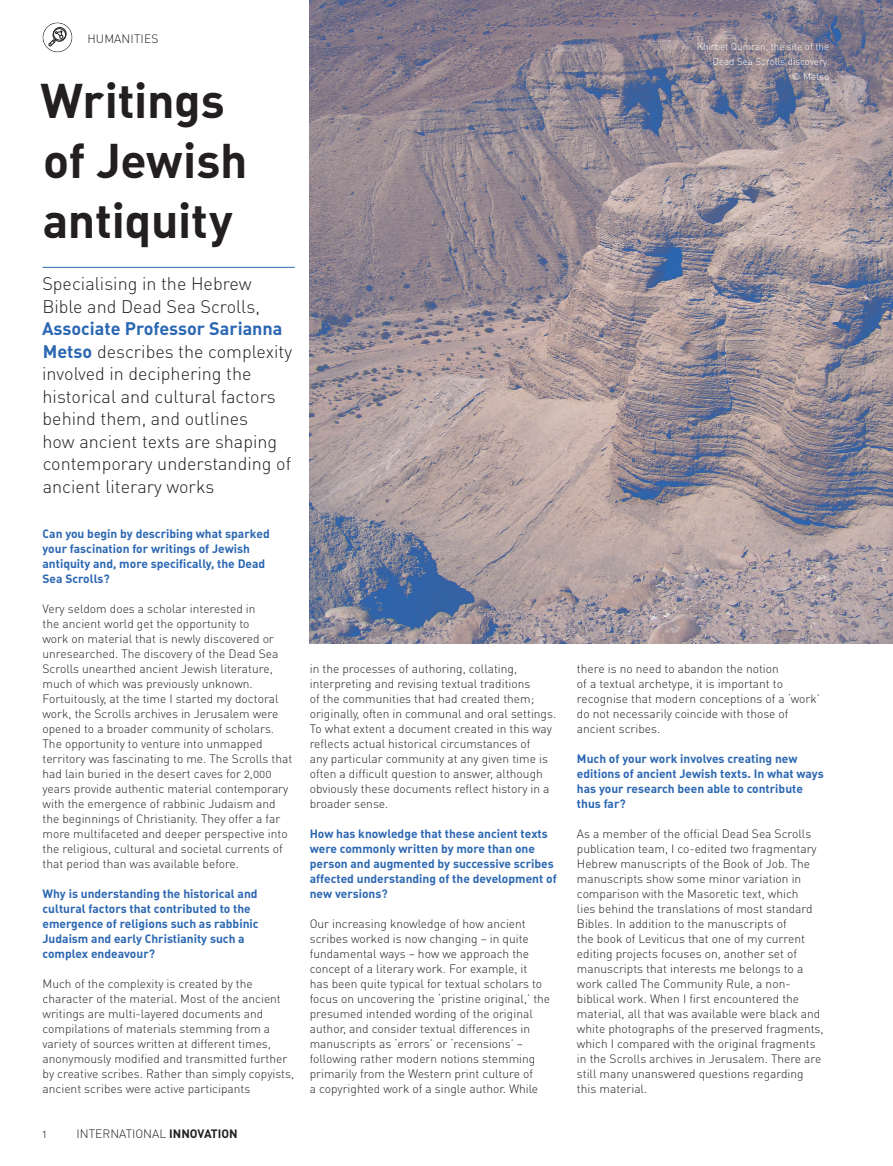
<style>
.page{position:relative;width:893px;height:1166px;background:#fff}
.page>*{position:absolute;margin:0;border:0;box-sizing:border-box;transform-origin:0 0}
.Q_A_header{font:700 48px/60px "DIN Pro";letter-spacing:-.005em;color:#231f20}
.Q_A_standfirst{font:300 18px/22.5px "DIN Pro";color:#231f20}
.t1{font:300 12px/15px "DIN Pro";color:#231f20}
.Body_copy{font:700 12px/15px "DIN Pro";color:#2b67b2}
.t2{font:300 9.75px/15px "DIN Pro";color:#fff;text-align:right}
.s1{font-weight:700;color:#2b67b2}
.s2{font-weight:700}
</style>
<div class="page">
<img style="left:310px;top:0;width:583px;height:643px">
<hr style="left:43px;top:267px;width:252px;height:1px;background:#2b67b2">
<svg style="left:43px;top:22px;width:29px;height:30px"></svg>
<p class="t1" style="left:87px;top:30px;width:72px">HUMANITIES</p>
<p class="Q_A_header" style="left:41px;top:68px;width:208px">Writings of Jewish antiquity</p>
<p class="Q_A_standfirst" style="left:42px;top:272px;width:251px">Specialising in the Hebrew<br>Bible and Dead Sea Scrolls,<br><span class="s1">Associate Professor Sarianna<br>Metso</span> describes the complexity involved in deciphering the historical and cultural factors behind them, and outlines<br>how ancient texts are shaping contemporary understanding of ancient literary works</p>
<p class="Body_copy" style="left:43px;top:525px;width:229px">Can you begin by describing what sparked your fascination for writings of Jewish antiquity and, more specifically, the Dead Sea Scrolls?</p>
<p class="t1" style="left:43px;top:600px;width:251px">Very seldom does a scholar interested in<br>the ancient world get the opportunity to<br>work on material that is newly discovered or unresearched. The discovery of the Dead Sea Scrolls unearthed ancient Jewish literature, much of which was previously unknown.<br>Fortuitously, at the time I started my doctoral work, the Scrolls archives in Jerusalem were opened to a broader community of scholars.<br>The opportunity to venture into unmapped territory was fascinating to me. The Scrolls that had lain buried in the desert caves for 2,000 years provide authentic material contemporary with the emergence of rabbinic Judaism and the beginnings of Christianity. They offer a far more multifaceted and deeper perspective into the religious, cultural and societal currents of that period than was available before.</p>
<p class="Body_copy" style="left:43px;top:885px;width:218px">Why is understanding the historical and cultural factors that contributed to the emergence of religions such as rabbinic Judaism and early Christianity such a complex endeavour?</p>
<p class="t1" style="left:43px;top:975px;width:253px">Much of the complexity is created by the character of the material. Most of the ancient writings are multi-layered documents and compilations of materials stemming from a variety of sources written at different times, anonymously modified and transmitted further by creative scribes. Rather than simply copyists, ancient scribes were active participants</p>
<p class="t1" style="left:43px;top:1125px;width:6px">1</p>
<p class="t1" style="left:77px;top:1125px;width:163px">INTERNATIONAL <span class="s2">INNOVATION</span></p>
<p class="t1" style="left:310px;top:660px;width:248px">in the processes of authoring, collating, interpreting and revising textual traditions<br>of the communities that had created them; originally, often in communal and oral settings.<br>To what extent a document created in this way reflects actual historical circumstances of<br>any particular community at any given time is often a difficult question to answer, although obviously these documents reflect history in a broader sense.</p>
<p class="Body_copy" style="left:310px;top:825px;width:249px">How has knowledge that these ancient texts were commonly written by more than one person and augmented by successive scribes affected understanding of the development of new versions?</p>
<p class="t1" style="left:310px;top:915px;width:242px">Our increasing knowledge of how ancient scribes worked is now changing – in quite fundamental ways – how we approach the concept of a literary work. For example, it<br>has been quite typical for textual scholars to focus on uncovering the ‘pristine original,’ the presumed intended wording of the original author, and consider textual differences in manuscripts as ‘errors’ or ‘recensions’ – following rather modern notions stemming primarily from the Western print culture of<br>a copyrighted work of a single author. While</p>
<p class="t2" style="left:697px;top:39px;width:134px">Khirbet Qumran, the site of the<br>Dead Sea Scrolls discovery.<br>© Metso</p>
<p class="t1" style="left:577px;top:660px;width:244px">there is no need to abandon the notion<br>of a textual archetype, it is important to recognise that modern conceptions of a ‘work’ do not necessarily coincide with those of ancient scribes.</p>
<p class="Body_copy" style="left:577px;top:750px;width:248px">Much of your work involves creating new editions of ancient Jewish texts. In what ways has your research been able to contribute thus far?</p>
<p class="t1" style="left:577px;top:825px;width:248px">As a member of the official Dead Sea Scrolls publication team, I co-edited two fragmentary Hebrew manuscripts of the Book of Job. The manuscripts show some minor variation in comparison with the Masoretic text, which<br>lies behind the translations of most standard Bibles. In addition to the manuscripts of<br>the book of Leviticus that one of my current editing projects focuses on, another set of manuscripts that interests me belongs to a work called The Community Rule, a non&shy;biblical work. When I first encountered the material, all that was available were black and white photographs of the preserved fragments, which I compared with the original fragments in the Scrolls archives in Jerusalem. There are still many unanswered questions regarding this material.</p>
</div>
